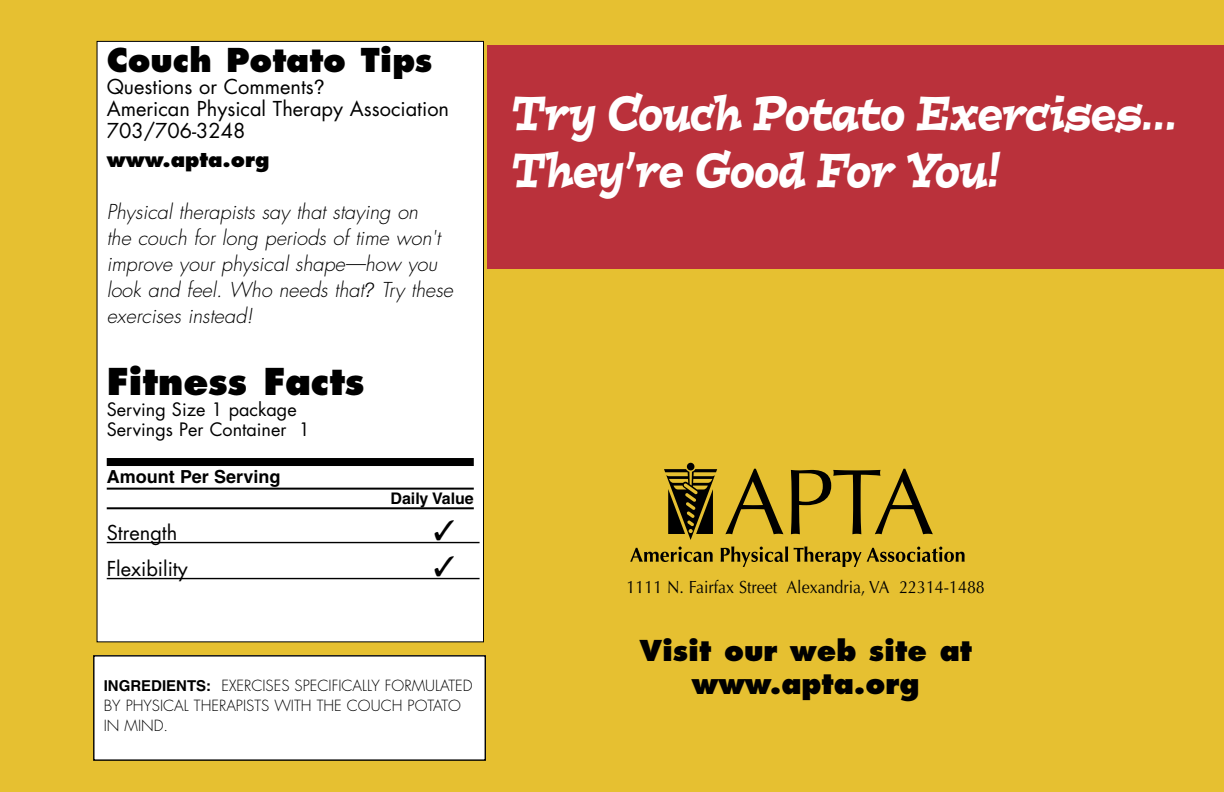
<style>
.page{position:relative;width:1224px;height:792px;background:#e6c031}
.page>*{position:absolute;margin:0;border:0;box-sizing:border-box;transform-origin:0 0}
.t1{font:italic 48px/57.6px "Postino";letter-spacing:-.015em;color:#fff;scale:.75 1}
.t2{font:800 36px "Futura";color:#000}
.t3{font:800 32px "Futura";color:#000}
.t4{font:800 28px "Futura";color:#000}
.t5{font:italic 300 20px/26px "Futura";color:#000}
.t6{font:20px "Futura";color:#000}
.t7{font:800 20px "Futura";color:#000}
.t8{font:18px "Futura";color:#000}
.t9{font:700 18px "Helvetica";color:#000}
.t10{font:17.6px "Optima";color:#000;scale:.91 1}
.t11{font:700 16px "Helvetica";color:#000}
.t12{font:300 15px/20px "Futura";color:#000}
.s1{font-family:"Helvetica"}
.s2{font-family:"Helvetica Neue"}
.s3{font-family:"Helvetica";font-weight:700}
</style>
<div class="page">
<div style="left:487px;top:45px;width:737px;height:224px;background:#ba313b"></div>
<div style="left:97px;top:41px;width:387px;height:601px;background:#fff"></div>
<div style="left:107px;top:458px;width:367px;height:8px;background:#000"></div>
<hr style="left:107px;top:488px;width:367px;height:2px;background:#000">
<hr style="left:107px;top:507px;width:367px;height:2px;background:#000">
<hr style="left:107px;top:542px;width:373px;height:1px;background:#000">
<hr style="left:107px;top:578px;width:373px;height:1px;background:#000">
<svg style="left:725px;top:469px;width:58px;height:65px"></svg>
<svg style="left:791px;top:469px;width:142px;height:65px"></svg>
<svg style="left:630px;top:547px;width:83px;height:15px"></svg>
<svg style="left:721px;top:546px;width:67px;height:21px"></svg>
<svg style="left:794px;top:546px;width:171px;height:21px"></svg>
<svg style="left:664px;top:469px;width:53px;height:71px"></svg>
<div style="left:687px;top:463px;width:7px;height:7px;background:#000;border-radius:50%"></div>
<div style="left:94px;top:656px;width:391px;height:104px;background:#fff"></div>
<div style="left:93px;top:655px;width:393px;height:106px;border:1px solid #000"></div>
<p class="t3" style="left:107px;top:40px;width:327px">Couch Potato Tips</p>
<p class="t6" style="left:107px;top:73px;width:220px">Questions or Comments<span class="s1">?</span></p>
<p class="t6" style="left:107px;top:95px;width:344px">American Physical Therapy Association</p>
<p class="t6" style="left:107px;top:117px;width:140px">703/706-3248</p>
<p class="t7" style="left:107px;top:147px;width:164px">www.apta.org</p>
<p class="t5" style="left:107px;top:198px;width:348px">Physical therapists say that staying on<br>the couch for long periods of time won't improve your physical shape—how you look and feel. Who needs that<span class="s2">?</span> Try these exercises instead!</p>
<p class="t2" style="left:107px;top:359px;width:259px">Fitness Facts</p>
<p class="t8" style="left:107px;top:397px;width:191px">Serving Size 1 package</p>
<p class="t8" style="left:107px;top:417px;width:205px">Servings Per Container 1</p>
<p class="t9" style="left:107px;top:465px;width:175px">Amount Per Serving</p>
<p class="t6" style="left:107px;top:519px;width:72px">Strength</p>
<p class="t6" style="left:107px;top:555px;width:83px">Flexibility</p>
<p class="t11" style="left:390px;top:489px;width:85px">Daily Value</p>
<p class="t1" style="left:513px;top:83px;width:888px">Try Couch Potato Exercises…<br>They’re Good For You!</p>
<p class="t10" style="left:627px;top:577px;width:395px">1111 N. Fairfax Street Alexandria, VA 22314-1488</p>
<p class="t4" style="left:639px;top:633px;width:334px">Visit our web site at</p>
<p class="t12" style="left:104px;top:675px;width:370px"><span class="s3">INGREDIENTS:</span> EXERCISES SPECIFICALLY FORMULATED</p>
<p class="t4" style="left:692px;top:666px;width:229px">www.apta.org</p>
<p class="t12" style="left:104px;top:695px;width:359px">BY PHYSICAL THERAPISTS WITH THE COUCH POTATO<br>IN MIND.</p>
</div>
